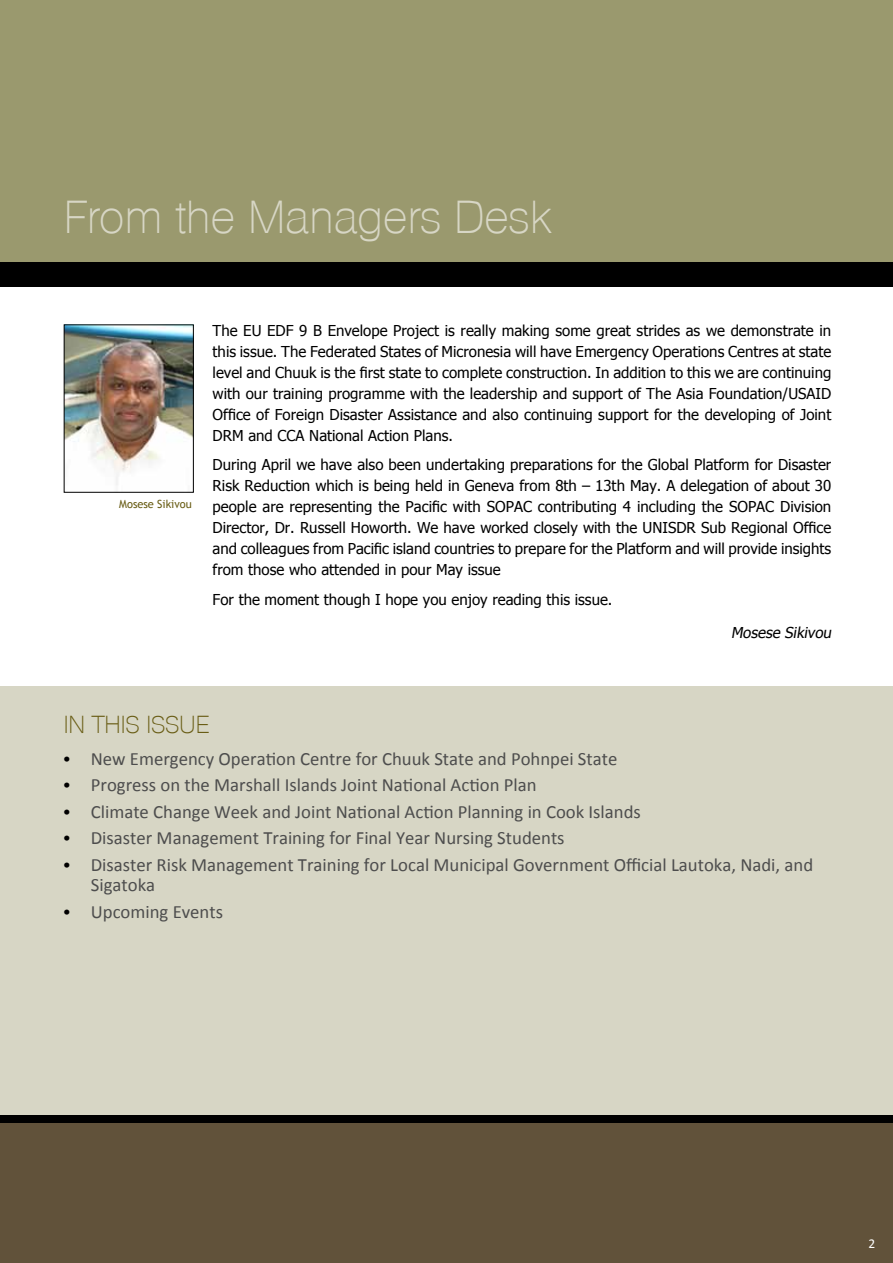
<style>
.page{position:relative;width:893px;height:1263px;background:#fff}
.page>*{position:absolute;margin:0;border:0;box-sizing:border-box;transform-origin:0 0}
.t1{font:200 45px "Olympia";color:#d7d6c5}
.t2{font:200 24px "Olympia";color:#695d15}
.t3{font:18.75px/20.2px "Calibri";color:#4d4d4d}
.t4{font:15px/21px "Tahoma";color:#000;text-align:justify}
.t5{font:italic 15px "Tahoma";color:#000}
.t6{font:13.5px "Calibri";color:#fff}
.t7{font:11.25px "Trebuchet MS";color:#695d15}
.s1{font-family:"Times";font-size:18px;color:#000}
</style>
<div class="page">
<div style="left:0;top:686px;width:893px;height:439px;background:#d7d6c5"></div>
<div style="left:0;top:0;width:893px;height:264px;background:#9a996e"></div>
<div style="left:0;top:1121px;width:893px;height:142px;background:#61523a"></div>
<div style="left:0;top:262px;width:893px;height:25px;background:#000"></div>
<div style="left:0;top:1115px;width:893px;height:8px;background:#000"></div>
<img style="left:66px;top:326px;width:126px;height:159px">
<div style="left:64px;top:324px;width:130px;height:169px;border:1px solid #000"></div>
<h1 class="t1" style="left:64px;top:191px;width:488px">From the Managers Desk</h1>
<p class="t7" style="left:119px;top:497px;width:74px">Mosese Sikivou</p>
<p class="t4" style="left:213px;top:319px;width:620px">The EU EDF 9 B Envelope Project is really making some great strides as we demonstrate in this issue. The Federated States of Micronesia will have Emergency Operations Centres at state level and Chuuk is the first state to complete construction. In addition to this we are continuing with our training programme with the leadership and support of The Asia Foundation/USAID Office of Foreign Disaster Assistance and also continuing support for the developing of Joint DRM and CCA National Action Plans.</p>
<p class="t4" style="left:213px;top:454px;width:620px">During April we have also been undertaking preparations for the Global Platform for Disaster Risk Reduction which is being held in Geneva from 8th – 13th May. A delegation of about 30 people are representing the Pacific with SOPAC contributing 4 including the SOPAC Division Director, Dr. Russell Howorth. We have worked closely with the UNISDR Sub Regional Office and colleagues from Pacific island countries to prepare for the Platform and will provide insights from those who attended in pour May issue</p>
<p class="t4" style="left:213px;top:588px;width:401px">For the moment though I hope you enjoy reading this issue.</p>
<p class="t5" style="left:731px;top:623px;width:105px">Mosese Sikivou</p>
<h2 class="t2" style="left:64px;top:710px;width:147px">IN THIS ISSUE</h2>
<p class="t3" style="left:64px;top:747px;width:555px"><span class="s1">•</span> New Emergency Operation Centre for Chuuk State and Pohnpei State</p>
<p class="t3" style="left:64px;top:774px;width:474px"><span class="s1">•</span> Progress on the Marshall Islands Joint National Action Plan</p>
<p class="t3" style="left:64px;top:800px;width:579px"><span class="s1">•</span> Climate Change Week and Joint National Action Planning in Cook Islands</p>
<p class="t3" style="left:64px;top:827px;width:502px"><span class="s1">•</span> Disaster Management Training for Final Year Nursing Students</p>
<p class="t3" style="left:91px;top:854px;width:724px;text-indent:-27px"><span class="s1">•</span> Disaster Risk Management Training for Local Municipal Government Official Lautoka, Nadi, and<br>Sigatoka</p>
<p class="t3" style="left:64px;top:901px;width:161px"><span class="s1">•</span> Upcoming Events</p>
<p class="t6" style="left:869px;top:1235px;width:8px">2</p>
</div>
